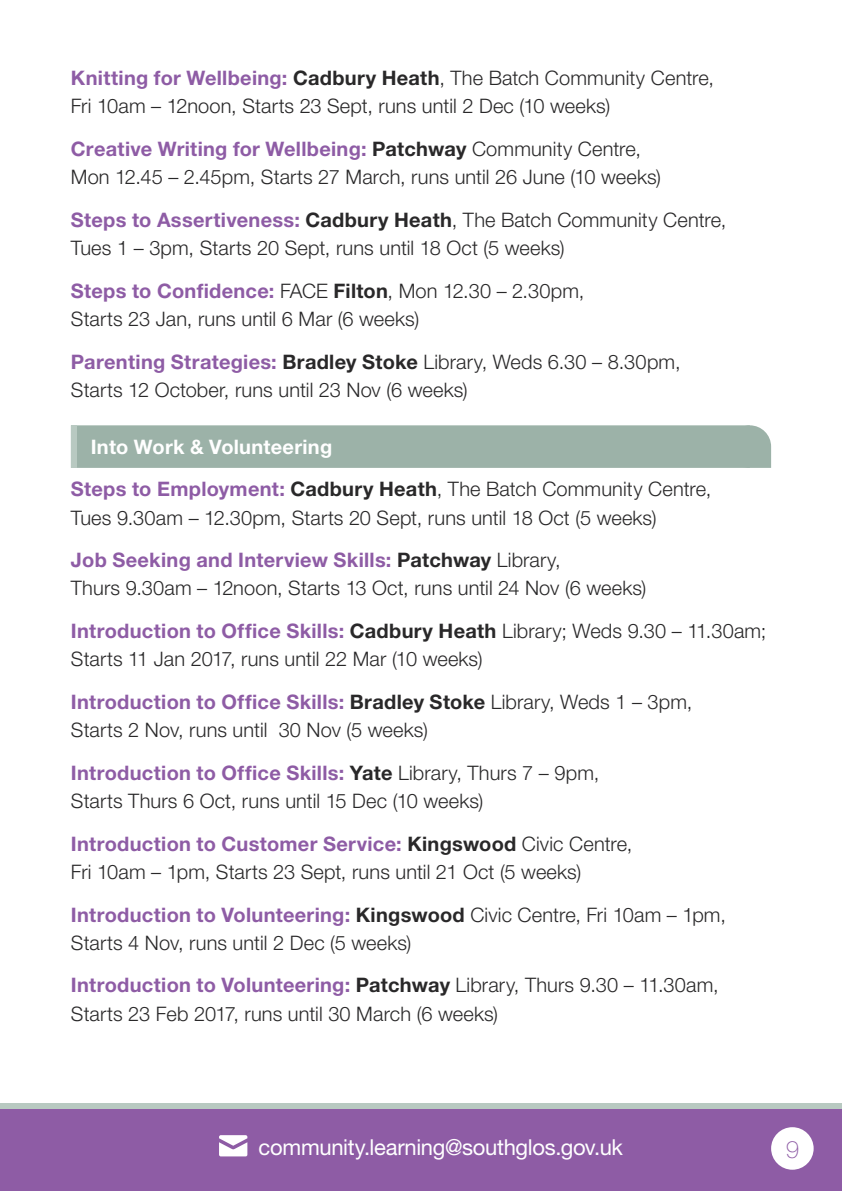
<style>
.page{position:relative;width:842px;height:1191px;background:#fff}
.page>*{position:absolute;margin:0;border:0;box-sizing:border-box;transform-origin:0 0}
.t1{font:100 24px "Helvetica Neue";color:#8e5ca5}
.t2{font:22px "Helvetica Neue";letter-spacing:-.015em;color:#fff}
.t3{font:300 20px/42.6px "Helvetica Neue";letter-spacing:.005em;color:#292829}
.s1{font-weight:700;color:#8e5ca5}
.s2{font-weight:700}
.s3{font-weight:700;color:#fff}
</style>
<div class="page">
<div style="left:0;top:1106px;width:842px;height:85px;background:#8e5ca5"></div>
<svg style="left:219px;top:1135px;width:28px;height:21px"></svg>
<div style="left:771px;top:1127px;width:43px;height:42px;background:#fff;border-radius:50%"></div>
<div style="left:0;top:1103px;width:842px;height:5px;background:#b8c9c1"></div>
<div style="left:71px;top:425px;width:679px;height:43px;background:#9cb2a8"></div>
<svg style="left:729px;top:425px;width:42px;height:43px"></svg>
<div style="left:71px;top:425px;width:6px;height:43px;background:#b8c9c1"></div>
<p class="t3" style="left:71px;top:63px;width:645px;line-height:28.4px"><span class="s1">Knitting for Wellbeing:</span> <span class="s2">Cadbury Heath</span>, The Batch Community Centre,<br>Fri 10am – 12noon, Starts 23 Sept, runs until 2 Dec (10 weeks)</p>
<p class="t3" style="left:71px;top:134px;width:592px;line-height:28.4px"><span class="s1">Creative Writing for Wellbeing:</span> <span class="s2">Patchway</span> Community Centre,<br>Mon 12.45 – 2.45pm, Starts 27 March, runs until 26 June (10 weeks)</p>
<p class="t3" style="left:71px;top:205px;width:657px;line-height:28.4px"><span class="s1">Steps to Assertiveness:</span> <span class="s2">Cadbury Heath</span>, The Batch Community Centre,<br>Tues 1 – 3pm, Starts 20 Sept, runs until 18 Oct (5 weeks)</p>
<p class="t3" style="left:71px;top:276px;width:515px;line-height:28.4px"><span class="s1">Steps to Confidence:</span> FACE <span class="s2">Filton</span>, Mon 12.30 – 2.30pm,<br>Starts 23 Jan, runs until 6 Mar (6 weeks)</p>
<p class="t3" style="left:71px;top:347px;width:611px;line-height:28.4px"><span class="s1">Parenting Strategies:</span> <span class="s2">Bradley Stoke</span> Library, Weds 6.30 – 8.30pm,<br>Starts 12 October, runs until 23 Nov (6 weeks)</p>
<p class="t3" style="left:71px;top:425px;width:642px;text-indent:20px"><span class="s3">Into Work &amp; Volunteering<br></span><span class="s1">Steps to Employment:</span> <span class="s2">Cadbury Heath</span>, The Batch Community Centre,</p>
<p class="t3" style="left:71px;top:496px;width:587px">Tues 9.30am – 12.30pm, Starts 20 Sept, runs until 18 Oct (5 weeks)<br><span class="s1">Job Seeking and Interview Skills:</span> <span class="s2">Patchway</span> Library,</p>
<p class="t3" style="left:71px;top:566px;width:697px">Thurs 9.30am – 12noon, Starts 13 Oct, runs until 24 Nov (6 weeks)<br><span class="s1">Introduction to Office Skills:</span> <span class="s2">Cadbury Heath</span> Library; Weds 9.30 – 11.30am;</p>
<p class="t3" style="left:71px;top:637px;width:623px">Starts 11 Jan 2017, runs until 22 Mar (10 weeks)<br><span class="s1">Introduction to Office Skills:</span> <span class="s2">Bradley Stoke</span> Library, Weds 1 – 3pm,</p>
<p class="t3" style="left:71px;top:708px;width:530px">Starts 2 Nov, runs until 30 Nov (5 weeks)<br><span class="s1">Introduction to Office Skills:</span> <span class="s2">Yate</span> Library, Thurs 7 – 9pm,</p>
<p class="t3" style="left:71px;top:779px;width:563px">Starts Thurs 6 Oct, runs until 15 Dec (10 weeks)<br><span class="s1">Introduction to Customer Service:</span> <span class="s2">Kingswood</span> Civic Centre,</p>
<p class="t3" style="left:71px;top:850px;width:656px">Fri 10am – 1pm, Starts 23 Sept, runs until 21 Oct (5 weeks)<br><span class="s1">Introduction to Volunteering:</span> <span class="s2">Kingswood</span> Civic Centre, Fri 10am – 1pm,</p>
<p class="t3" style="left:71px;top:921px;width:649px">Starts 4 Nov, runs until 2 Dec (5 weeks)<br><span class="s1">Introduction to Volunteering:</span> <span class="s2">Patchway</span> Library, Thurs 9.30 – 11.30am,</p>
<p class="t3" style="left:71px;top:992px;width:429px">Starts 23 Feb 2017, runs until 30 March (6 weeks)</p>
<p class="t2" style="left:259px;top:1133px;width:366px">community.learning@southglos.gov.uk</p>
<p class="t1" style="left:786px;top:1136px;width:15px">9</p>
</div>
